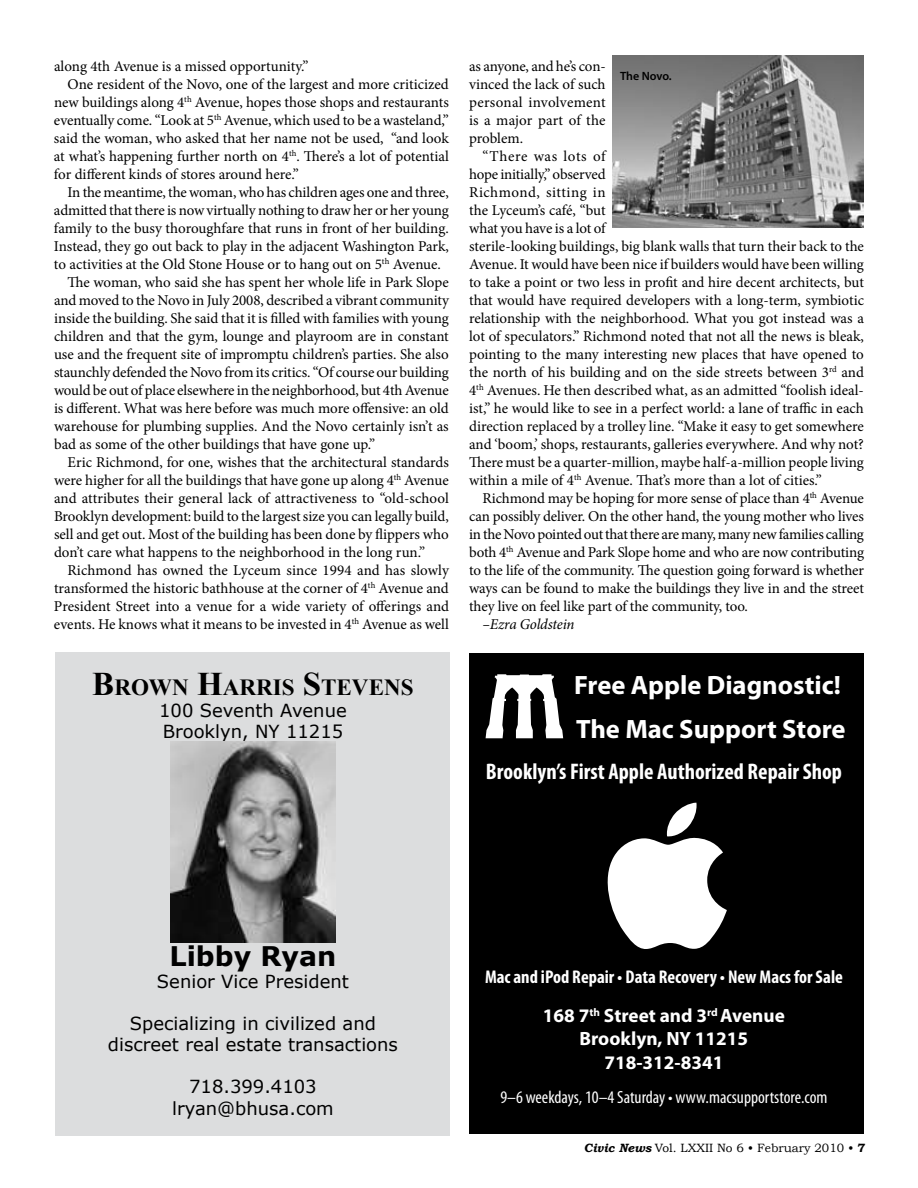
<style>
.page{position:relative;width:918px;height:1188px;background:#fff}
.page>*{position:absolute;margin:0;border:0;box-sizing:border-box;transform-origin:0 0}
.t1{font:700 27px "Verdana";color:#000}
.t2{font:700 26.55px/44.2px "Myriad Pro";color:#fff}
.t3{font:700 23.1px "Times New Roman";color:#000}
.t4{font:700 condensed 22.65px "Myriad Pro";color:#fff}
.t5{font:700 19.2px/23.1px "Myriad Pro";color:#fff;text-align:center}
.t6{font:700 condensed 18.45px "Myriad Pro";color:#fff}
.t7{font:18px/21.6px "Verdana";color:#000;text-align:center}
.t8{font:condensed 17.7px "Myriad Pro";color:#fff}
.t9{font:15px/18px "Minion Pro";letter-spacing:-.005em;color:#000;text-align:justify}
.t10{font:italic 15px "Minion Pro";letter-spacing:-.015em;color:#000}
.t11{font:12px "Bookman Old Style";color:#000}
.t12{font:600 12px "Myriad Pro";letter-spacing:-.01em;color:#000}
.s1{font-size:33px}
.s2{font-weight:700;font-style:italic}
.s3{font-weight:700}
</style>
<div class="page">
<div style="left:469px;top:653px;width:395px;height:481px;background:#000"></div>
<svg style="left:486px;top:674px;width:77px;height:64px"></svg>
<svg style="left:607px;top:803px;width:120px;height:146px"></svg>
<div style="left:56px;top:652px;width:394px;height:483px;background:#dcddde"></div>
<img style="left:170px;top:742px;width:165px;height:201px">
<img style="left:612px;top:56px;width:252px;height:171px">
<p class="t9" style="left:54px;top:58px;width:256px">along 4th Avenue is a missed opportunity.”</p>
<p class="t9" style="left:68px;top:76px;width:383px">One resident of the Novo, one of the largest and more criticized</p>
<p class="t9" style="left:54px;top:94px;width:396px">new buildings along 4<sup>th</sup> Avenue, hopes those shops and restaurants</p>
<p class="t9" style="left:54px;top:112px;width:396px">eventually come. “Look at 5<sup>th</sup> Avenue, which used to be a wasteland,”</p>
<p class="t9" style="left:54px;top:130px;width:396px">said the woman, who asked that her name not be used, “and look</p>
<p class="t9" style="left:54px;top:148px;width:396px">at what’s happening further north on 4<sup>th</sup>. There’s a lot of potential</p>
<p class="t9" style="left:54px;top:166px;width:246px">for different kinds of stores around here.”</p>
<p class="t9" style="left:67px;top:184px;width:383px">In the meantime, the woman, who has children ages one and three,</p>
<p class="t9" style="left:54px;top:202px;width:396px">admitted that there is now virtually nothing to draw her or her young</p>
<p class="t9" style="left:54px;top:220px;width:396px">family to the busy thoroughfare that runs in front of her building.</p>
<p class="t9" style="left:54px;top:238px;width:396px">Instead, they go out back to play in the adjacent Washington Park,</p>
<p class="t9" style="left:54px;top:256px;width:388px">to activities at the Old Stone House or to hang out on 5<sup>th</sup> Avenue.</p>
<p class="t9" style="left:68px;top:274px;width:383px">The woman, who said she has spent her whole life in Park Slope</p>
<p class="t9" style="left:54px;top:292px;width:396px">and moved to the Novo in July 2008, described a vibrant community</p>
<p class="t9" style="left:54px;top:310px;width:396px">inside the building. She said that it is filled with families with young</p>
<p class="t9" style="left:54px;top:328px;width:396px">children and that the gym, lounge and playroom are in constant</p>
<p class="t9" style="left:54px;top:346px;width:396px">use and the frequent site of impromptu children’s parties. She also</p>
<p class="t9" style="left:54px;top:364px;width:396px">staunchly defended the Novo from its critics. “Of course our building</p>
<p class="t9" style="left:54px;top:382px;width:396px">would be out of place elsewhere in the neighborhood, but 4th Avenue</p>
<p class="t9" style="left:54px;top:400px;width:396px">is different. What was here before was much more offensive: an old</p>
<p class="t9" style="left:54px;top:418px;width:396px">warehouse for plumbing supplies. And the Novo certainly isn’t as</p>
<p class="t9" style="left:54px;top:436px;width:323px">bad as some of the other buildings that have gone up.”</p>
<p class="t9" style="left:68px;top:454px;width:383px">Eric Richmond, for one, wishes that the architectural standards</p>
<p class="t9" style="left:54px;top:472px;width:396px">were higher for all the buildings that have gone up along 4<sup>th</sup> Avenue</p>
<p class="t9" style="left:54px;top:490px;width:396px">and attributes their general lack of attractiveness to “old-school</p>
<p class="t9" style="left:54px;top:508px;width:396px">Brooklyn development: build to the largest size you can legally build,</p>
<p class="t9" style="left:54px;top:526px;width:396px">sell and get out. Most of the building has been done by flippers who</p>
<p class="t9" style="left:54px;top:544px;width:373px">don’t care what happens to the neighborhood in the long run.”</p>
<p class="t9" style="left:68px;top:562px;width:383px">Richmond has owned the Lyceum since 1994 and has slowly</p>
<p class="t9" style="left:54px;top:580px;width:396px">transformed the historic bathhouse at the corner of 4<sup>th</sup> Avenue and</p>
<p class="t9" style="left:54px;top:598px;width:397px">President Street into a venue for a wide variety of offerings and</p>
<p class="t9" style="left:54px;top:616px;width:396px">events. He knows what it means to be invested in 4<sup>th</sup> Avenue as well</p>
<h3 class="t3" style="left:92px;top:671px;width:323px"><span class="s1">B</span>ROWN <span class="s1">H</span>ARRIS <span class="s1">S</span>TEVENS</h3>
<p class="t7" style="left:159px;top:699px;width:189px;text-align:left">100 Seventh Avenue<br>Brooklyn, NY 11215</p>
<p class="t9" style="left:469px;top:58px;width:138px">as anyone, and he’s con&shy;vinced the lack of such personal involvement is a major part of the problem.</p>
<p class="t9" style="left:469px;top:148px;width:396px;text-align:left;text-indent:14px">“There was lots of<br>hope initially,” observed<br>Richmond, sitting in<br>the Lyceum’s café, “but<br>what you have is a lot of<br>sterile-looking buildings, big blank walls that turn their back to the Avenue. It would have been nice if builders would have been willing to take a point or two less in profit and hire decent architects, but that would have required developers with a long-term, symbiotic relationship with the neighborhood. What you got instead was a lot of speculators.” Richmond noted that not all the news is bleak, pointing to the many interesting new places that have opened to the north of his building and on the side streets between 3<sup>rd</sup> and 4<sup>th</sup> Avenues. He then described what, as an admitted “foolish ideal&shy;ist,” he would like to see in a perfect world: a lane of traffic in each direction replaced by a trolley line. “Make it easy to get somewhere and ‘boom,’ shops, restaurants, galleries everywhere. And why not?<br>There must be a quarter-million, maybe half-a-million people living within a mile of 4<sup>th</sup> Avenue. That’s more than a lot of cities.”</p>
<p class="t9" style="left:469px;top:490px;width:396px;text-indent:14px">Richmond may be hoping for more sense of place than 4<sup>th</sup> Avenue can possibly deliver. On the other hand, the young mother who lives in the Novo pointed out that there are many, many new families calling both 4<sup>th</sup> Avenue and Park Slope home and who are now contributing to the life of the community. The question going forward is whether ways can be found to make the buildings they live in and the street they live on feel like part of the community, too.</p>
<p class="t10" style="left:483px;top:614px;width:93px">–Ezra Goldstein</p>
<p class="t12" style="left:620px;top:68px;width:53px">The Novo.</p>
<h2 class="t2" style="left:574px;top:662px;width:273px">Free Apple Diagnostic!<br>The Mac Support Store</h2>
<h3 class="t4" style="left:486px;top:758px;width:357px">Brooklyn’s First Apple Authorized Repair Shop</h3>
<h1 class="t1" style="left:169px;top:939px;width:168px">Libby Ryan</h1>
<p class="t7" style="left:157px;top:970px;width:194px">Senior Vice President</p>
<p class="t7" style="left:108px;top:1012px;width:292px">Specializing in civilized and discreet real estate transactions</p>
<p class="t7" style="left:172px;top:1075px;width:163px">718.399.4103 lryan@bhusa.com</p>
<p class="t6" style="left:485px;top:966px;width:359px">Mac and iPod Repair • Data Recovery • New Macs for Sale</p>
<p class="t5" style="left:543px;top:1004px;width:243px">168 7<sup>th</sup> Street and 3<sup>rd</sup> Avenue<br>Brooklyn, NY 11215<br>718-312-8341</p>
<p class="t8" style="left:500px;top:1087px;width:329px">9–6 weekdays, 10–4 Saturday • www.macsupportstore.com</p>
<p class="t11" style="left:584px;top:1141px;width:283px"><span class="s2">Civic News</span> Vol. LXXII No 6 • February 2010 • <span class="s3">7</span></p>
</div>
